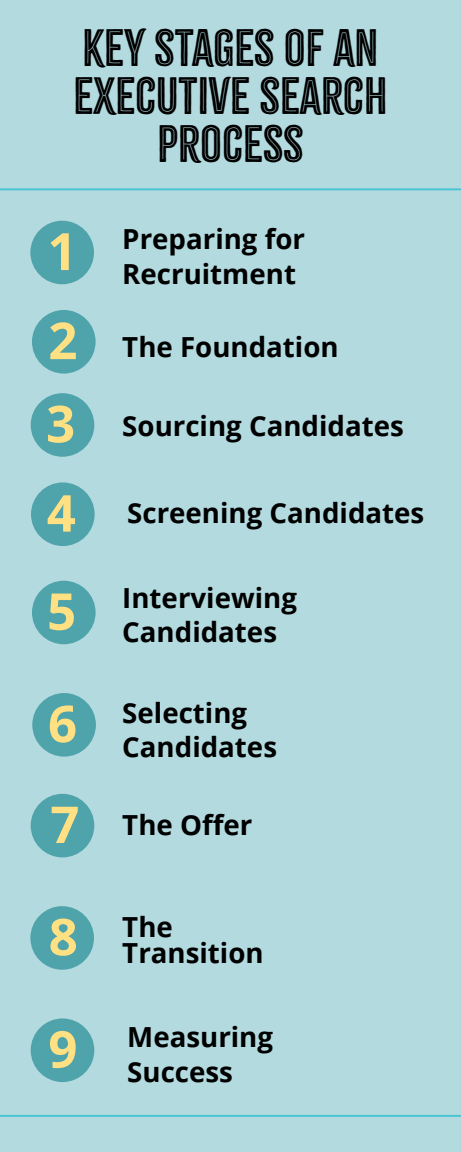
<style>
.page{position:relative;width:461px;height:1152px;background:#b2dadf}
.page>*{position:absolute;margin:0;border:0;box-sizing:border-box;transform-origin:0 0}
.t1{font:700 50.8px/83.2px "Open Sans";color:#ffe184}
.t2{font:46px/48px "Citrus Gothic Inline";color:#000;text-align:center}
.t3{font:700 27.6px/34.8px "Open Sans";color:#000}
</style>
<div class="page">
<hr style="left:0;top:188px;width:461px;height:2px;background:#48c4d3">
<hr style="left:0;top:1115px;width:461px;height:2px;background:#48c4d3">
<div style="left:30px;top:221px;width:64px;height:63px;background:#4fa3ab;border-radius:50%"></div>
<div style="left:32px;top:310px;width:64px;height:64px;background:#4fa3ab;border-radius:50%"></div>
<div style="left:31px;top:393px;width:63px;height:64px;background:#4fa3ab;border-radius:50%"></div>
<div style="left:31px;top:482px;width:64px;height:64px;background:#4fa3ab;border-radius:50%"></div>
<div style="left:32px;top:581px;width:64px;height:63px;background:#4fa3ab;border-radius:50%"></div>
<div style="left:32px;top:693px;width:64px;height:64px;background:#4fa3ab;border-radius:50%"></div>
<div style="left:31px;top:794px;width:63px;height:63px;background:#4fa3ab;border-radius:50%"></div>
<div style="left:30px;top:906px;width:64px;height:64px;background:#4fa3ab;border-radius:50%"></div>
<div style="left:31px;top:1018px;width:63px;height:64px;background:#4fa3ab;border-radius:50%"></div>
<h2 class="t2" style="left:73px;top:24px;width:316px">KEY STAGES OF AN<br>EXECUTIVE SEARCH<br>PROCESS</h2>
<p class="t3" style="left:47px;top:221px;width:259px;text-indent:75px">Preparing for<br><sup>1</sup> Recruitment</p>
<h1 class="t1" style="left:46px;top:298px;width:33px">2<br>3</h1>
<p class="t3" style="left:122px;top:329px;width:218px">The Foundation</p>
<p class="t3" style="left:122px;top:408px;width:283px">Sourcing Candidates</p>
<h1 class="t1" style="left:47px;top:463px;width:31px;line-height:98.4px">4<br>5</h1>
<h1 class="t1" style="left:48px;top:672px;width:33px;line-height:100.8px">6<br>7</h1>
<h1 class="t1" style="left:49px;top:894px;width:31px">8</h1>
<h1 class="t1" style="left:48px;top:1006px;width:31px">9</h1>
<p class="t3" style="left:127px;top:495px;width:298px">Screening Candidates</p>
<p class="t3" style="left:122px;top:579px;width:176px">Interviewing<br>Candidates</p>
<p class="t3" style="left:122px;top:695px;width:156px">Selecting<br>Candidates</p>
<p class="t3" style="left:122px;top:807px;width:132px">The Offer</p>
<p class="t3" style="left:122px;top:913px;width:143px;line-height:26.4px">The<br>Transition</p>
<p class="t3" style="left:127px;top:1019px;width:147px">Measuring<br>Success</p>
</div>
